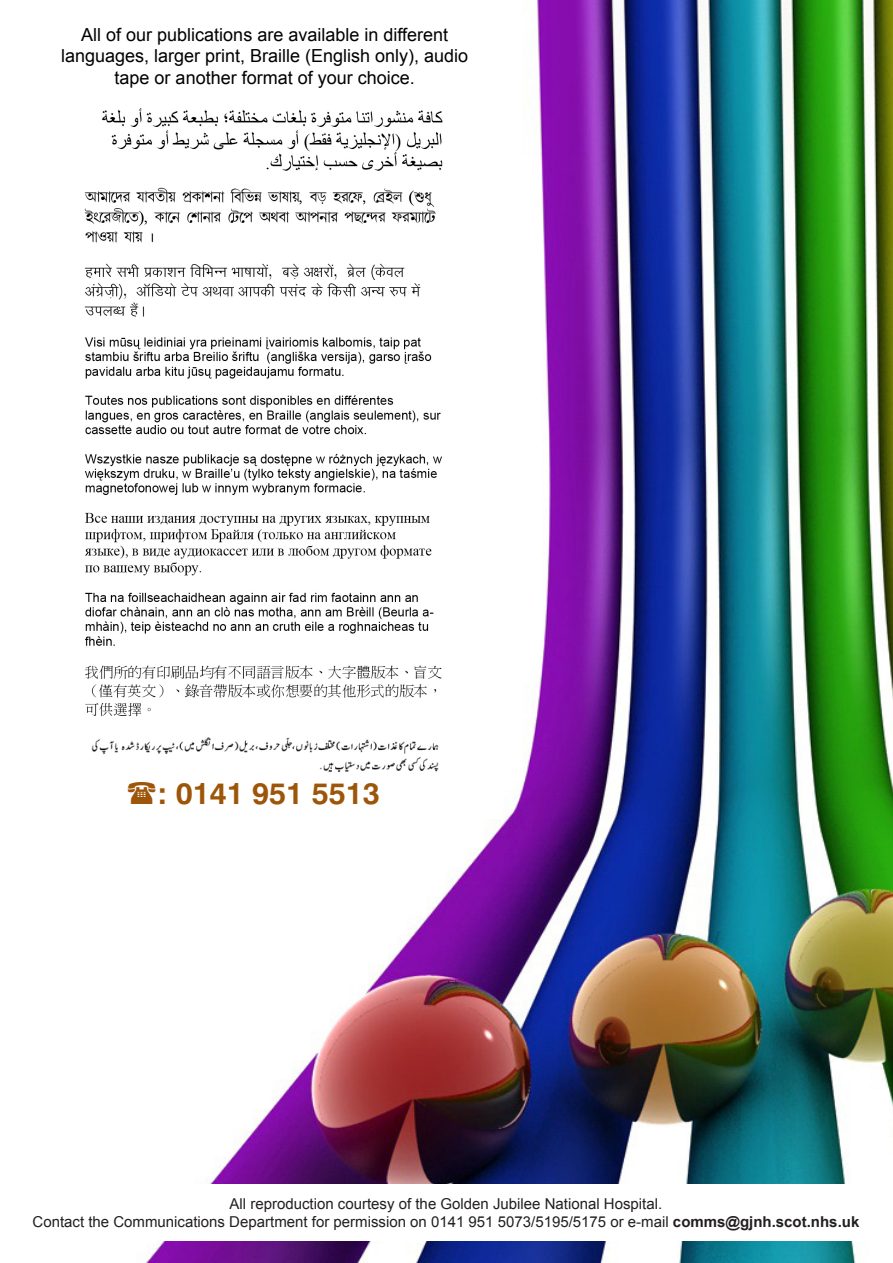
<style>
.page{position:relative;width:893px;height:1263px;background:#fff}
.page>*{position:absolute;margin:0;border:0;box-sizing:border-box;transform-origin:0 0}
.t1{font:700 30px "Swiss 721 BT";color:#9d5509}
.t2{font:18px/21.6px "Arial";color:#000;text-align:center}
.t3{font:15px "Arial";color:#231f20}
.s1{font-weight:700}
</style>
<div class="page">
<img style="left:146px;top:0;width:747px;height:1263px">
<img style="left:84px;top:98px;width:371px;height:682px">
<div style="left:0;top:1184px;width:892px;height:57px;background:#fff"></div>
<svg style="left:146px;top:782px;width:9px;height:22px"></svg>
<p class="t2" style="left:61px;top:24px;width:409px">All of our publications are available in different languages, larger print, Braille (English only), audio tape or another format of your choice.</p>
<p class="t1" style="left:158px;top:775px;width:223px">: 0141 951 5513</p>
<p class="t3" style="left:230px;top:1194px;width:434px">All reproduction courtesy of the Golden Jubilee National Hospital.</p>
<p class="t3" style="left:33px;top:1212px;width:828px">Contact the Communications Department for permission on 0141 951 5073/5195/5175 or e-mail <span class="s1">comms@gjnh.scot.nhs.uk</span></p>
</div>
